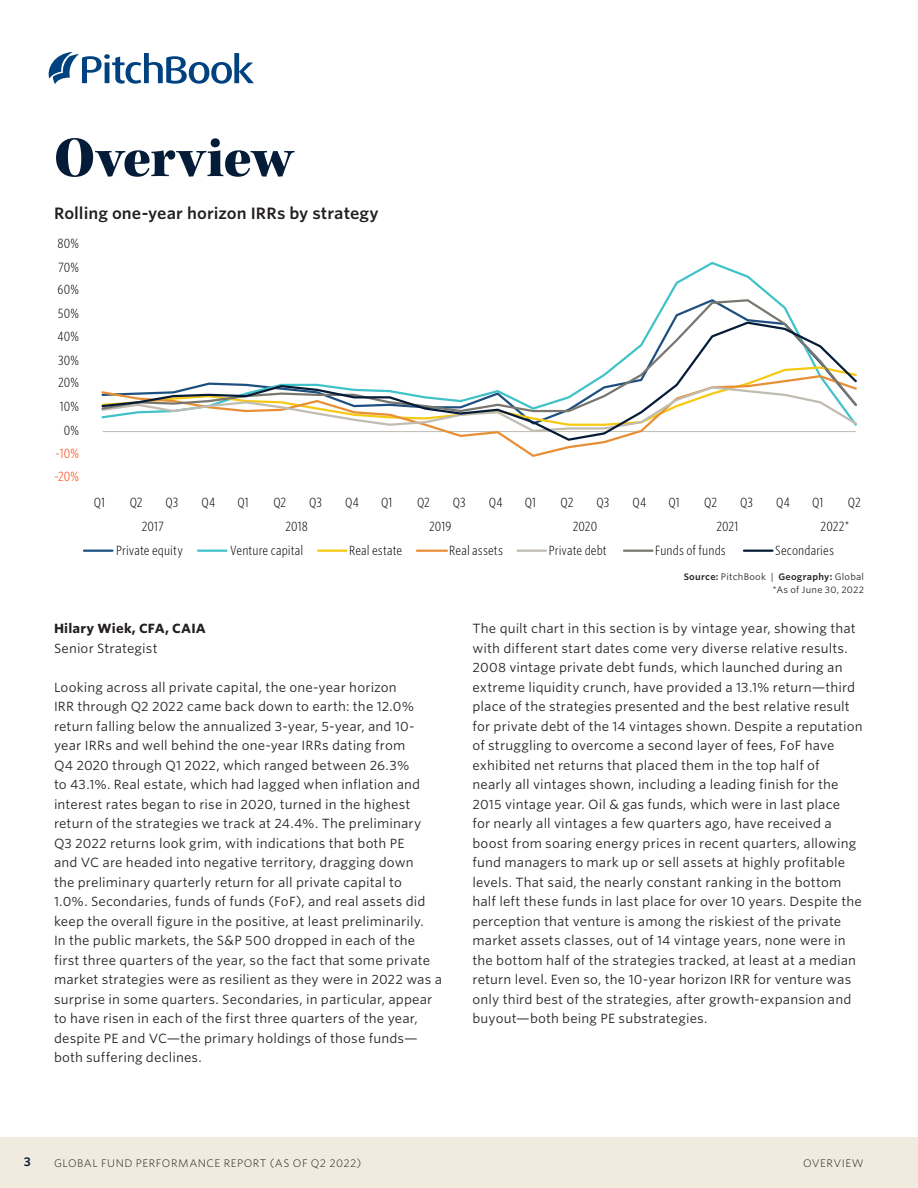
<style>
.page{position:relative;width:918px;height:1188px;background:#fff}
.page>*{position:absolute;margin:0;border:0;box-sizing:border-box;transform-origin:0 0}
.CR_H1{font:58.5px "Kepler Std Black Subh";letter-spacing:-.01em;color:#051c38}
.CR_Chart_title{font:600 15.75px "Whitney S Sm";color:#231f20}
.CR_Body_copy_-_runt{font:12.75px/19.5px "Whitney S Sm";letter-spacing:.01em;color:#231f20}
.t1{font:300 12.75px "Whitney Cond S Sm";letter-spacing:.005em;color:#000}
.CR_Body_copy_-_runt-2{font:700 12.75px/19.5px "Whitney S Sm";letter-spacing:.015em;color:#231f20}
.t2{font:300 12.75px "Whitney Cond S Sm";color:#ff3800}
.t3{font:600 12px "Whitney S Sm";color:#051c38}
.t4{font:300 10.5px "Whitney S Sm";letter-spacing:.045em;color:#231f20}
.t5{font:600 9px "Whitney S Sm";letter-spacing:.025em;color:#231f20}
.CR_Source_tag{font:9px "Whitney S Sm";letter-spacing:.03em;color:#231f20}
.s1{font-weight:400}
</style>
<div class="page">
<div style="left:0;top:1137px;width:918px;height:51px;background:#f0ebde"></div>
<svg style="left:49px;top:52px;width:205px;height:32px"></svg>
<svg style="left:510px;top:442px;width:98px;height:15px"></svg>
<svg style="left:654px;top:298px;width:139px;height:22px"></svg>
<svg style="left:101px;top:320px;width:756px;height:122px"></svg>
<hr style="left:84px;top:550px;width:28px;height:2px;background:#1d5080">
<hr style="left:198px;top:550px;width:28px;height:2px;background:#40c2c9">
<hr style="left:318px;top:550px;width:28px;height:2px;background:#f5c914">
<hr style="left:417px;top:550px;width:30px;height:2px;background:#e88f36">
<hr style="left:517px;top:550px;width:29px;height:2px;background:#c0bcb2">
<hr style="left:624px;top:550px;width:28px;height:2px;background:#78766f">
<hr style="left:744px;top:550px;width:28px;height:2px;background:#051c38">
<p class="CR_H1" style="left:54px;top:124px;width:240px">Overview</p>
<p class="CR_Chart_title" style="left:54px;top:202px;width:326px">Rolling one-year horizon IRRs by strategy</p>
<p class="t1" style="left:58px;top:235px;width:23px">80%</p>
<p class="t1" style="left:58px;top:259px;width:22px">70%</p>
<p class="t1" style="left:58px;top:281px;width:23px">60%</p>
<p class="t1" style="left:58px;top:305px;width:23px">50%</p>
<p class="t1" style="left:57px;top:329px;width:23px">40%</p>
<p class="t1" style="left:58px;top:352px;width:22px">30%</p>
<p class="t1" style="left:58px;top:375px;width:23px">20%</p>
<p class="t1" style="left:60px;top:398px;width:21px">10%</p>
<p class="t1" style="left:64px;top:422px;width:17px">0%</p>
<p class="t2" style="left:55px;top:446px;width:25px">-10%</p>
<p class="t2" style="left:54px;top:468px;width:27px">-20%</p>
<p class="t1" style="left:94px;top:494px;width:13px">Q1</p>
<p class="t1" style="left:130px;top:494px;width:14px">Q2</p>
<p class="t1" style="left:166px;top:494px;width:14px">Q3</p>
<p class="t1" style="left:202px;top:494px;width:15px">Q4</p>
<p class="t1" style="left:237px;top:494px;width:13px">Q1</p>
<p class="t1" style="left:273px;top:494px;width:14px">Q2</p>
<p class="t1" style="left:309px;top:494px;width:14px">Q3</p>
<p class="t1" style="left:345px;top:494px;width:15px">Q4</p>
<p class="t1" style="left:381px;top:494px;width:13px">Q1</p>
<p class="t1" style="left:417px;top:494px;width:14px">Q2</p>
<p class="t1" style="left:453px;top:494px;width:14px">Q3</p>
<p class="t1" style="left:489px;top:494px;width:15px">Q4</p>
<p class="t1" style="left:525px;top:494px;width:13px">Q1</p>
<p class="t1" style="left:561px;top:494px;width:14px">Q2</p>
<p class="t1" style="left:597px;top:494px;width:14px">Q3</p>
<p class="t1" style="left:632px;top:494px;width:15px">Q4</p>
<p class="t1" style="left:668px;top:494px;width:13px">Q1</p>
<p class="t1" style="left:704px;top:494px;width:14px">Q2</p>
<p class="t1" style="left:740px;top:494px;width:14px">Q3</p>
<p class="t1" style="left:776px;top:494px;width:15px">Q4</p>
<p class="t1" style="left:812px;top:494px;width:13px">Q1</p>
<p class="t1" style="left:848px;top:494px;width:14px">Q2</p>
<p class="t1" style="left:142px;top:518px;width:24px">2017</p>
<p class="t1" style="left:285px;top:518px;width:24px">2018</p>
<p class="t1" style="left:429px;top:518px;width:24px">2019</p>
<p class="t1" style="left:573px;top:518px;width:26px">2020</p>
<p class="t1" style="left:716px;top:518px;width:24px">2021</p>
<p class="t1" style="left:821px;top:518px;width:30px">2022*</p>
<p class="t1" style="left:116px;top:542px;width:68px">Private equity</p>
<p class="t1" style="left:230px;top:542px;width:75px">Venture capital</p>
<p class="t1" style="left:349px;top:542px;width:55px">Real estate</p>
<p class="t1" style="left:449px;top:542px;width:55px">Real assets</p>
<p class="t1" style="left:549px;top:542px;width:59px">Private debt</p>
<p class="t1" style="left:655px;top:542px;width:72px">Funds of funds</p>
<p class="t1" style="left:775px;top:542px;width:60px">Secondaries</p>
<p class="t5" style="left:684px;top:570px;width:182px">Source: <span class="s1">PitchBook |</span> Geography: <span class="s1">Global</span></p>
<p class="CR_Source_tag" style="left:773px;top:584px;width:93px">*As of June 30, 2022</p>
<p class="CR_Body_copy_-_runt-2" style="left:54px;top:619px;width:153px">Hilary Wiek, CFA, CAIA<br><span class="s1">Senior Strategist</span></p>
<p class="CR_Body_copy_-_runt" style="left:54px;top:677px;width:390px">Looking across all private capital, the one-year horizon<br>IRR through Q2 2022 came back down to earth: the 12.0% return falling below the annualized 3-year, 5-year, and 10- year IRRs and well behind the one-year IRRs dating from<br>Q4 2020 through Q1 2022, which ranged between 26.3%<br>to 43.1%. Real estate, which had lagged when inflation and interest rates began to rise in 2020, turned in the highest return of the strategies we track at 24.4%. The preliminary Q3 2022 returns look grim, with indications that both PE<br>and VC are headed into negative territory, dragging down<br>the preliminary quarterly return for all private capital to<br>1.0%. Secondaries, funds of funds (FoF), and real assets did keep the overall figure in the positive, at least preliminarily.<br>In the public markets, the S&amp;P 500 dropped in each of the first three quarters of the year, so the fact that some private market strategies were as resilient as they were in 2022 was a surprise in some quarters. Secondaries, in particular, appear to have risen in each of the first three quarters of the year, despite PE and VC—the primary holdings of those funds— both suffering declines.</p>
<p class="CR_Body_copy_-_runt" style="left:472px;top:619px;width:392px">The quilt chart in this section is by vintage year, showing that with different start dates come very diverse relative results.<br>2008 vintage private debt funds, which launched during an extreme liquidity crunch, have provided a 13.1% return—third place of the strategies presented and the best relative result for private debt of the 14 vintages shown. Despite a reputation of struggling to overcome a second layer of fees, FoF have exhibited net returns that placed them in the top half of<br>nearly all vintages shown, including a leading finish for the 2015 vintage year. Oil &amp; gas funds, which were in last place<br>for nearly all vintages a few quarters ago, have received a boost from soaring energy prices in recent quarters, allowing fund managers to mark up or sell assets at highly profitable levels. That said, the nearly constant ranking in the bottom half left these funds in last place for over 10 years. Despite the perception that venture is among the riskiest of the private market assets classes, out of 14 vintage years, none were in the bottom half of the strategies tracked, at least at a median return level. Even so, the 10-year horizon IRR for venture was only third best of the strategies, after growth-expansion and buyout—both being PE substrategies.</p>
<p class="t3" style="left:24px;top:1153px;width:9px">3</p>
<p class="t4" style="left:54px;top:1156px;width:309px">GLOBAL FUND PERFORMANCE REPORT (AS OF Q2 2022)</p>
<p class="t4" style="left:803px;top:1156px;width:62px">OVERVIEW</p>
</div>
